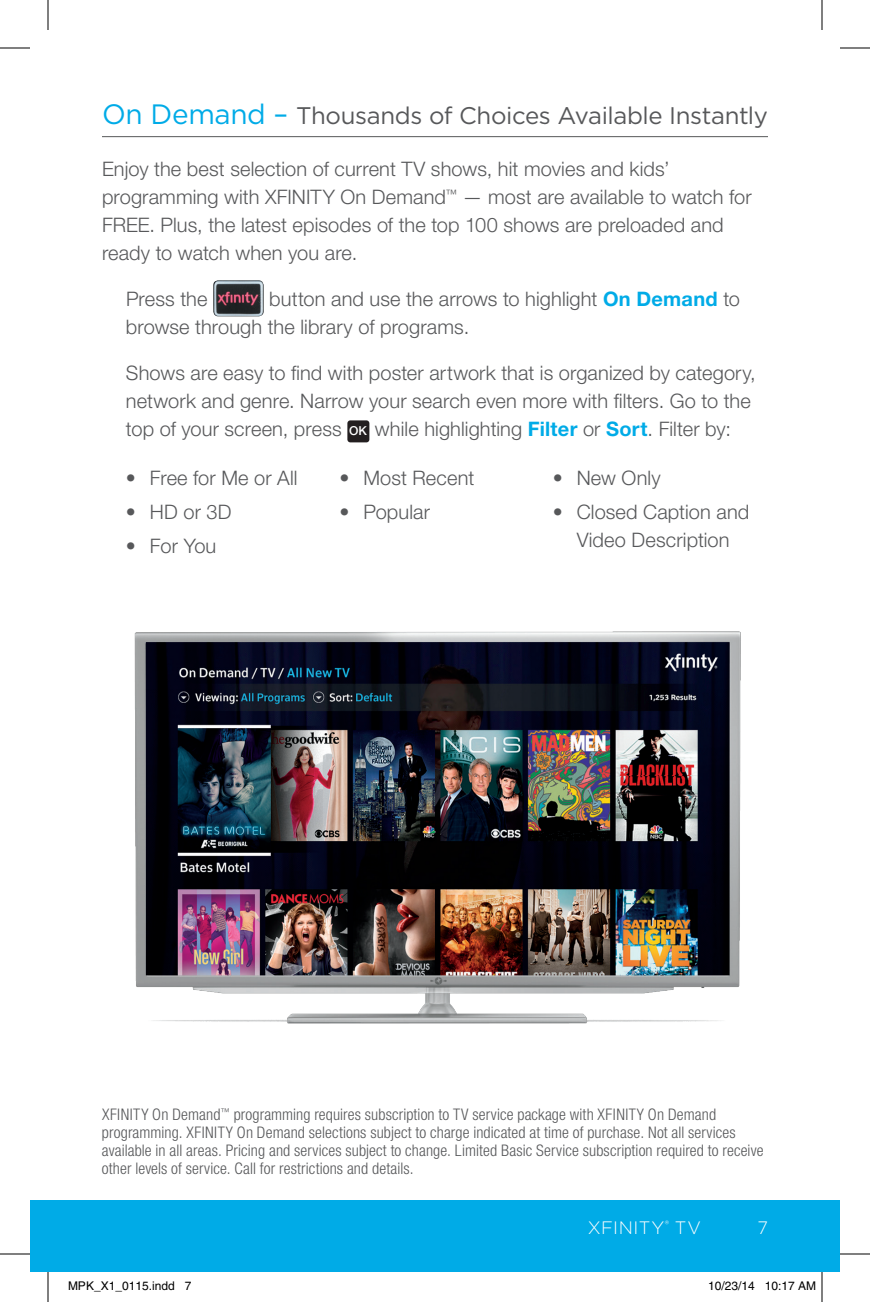
<style>
.page{position:relative;width:870px;height:1302px;background:#fff}
.page>*{position:absolute;margin:0;border:0;box-sizing:border-box;transform-origin:0 0}
.t1{font:24px "Gotham";letter-spacing:-.015em;color:#57585a}
.t2{font:300 20px/28px "Helvetica Neue LT Std";letter-spacing:.005em;color:#57585a}
.t3{font:300 18px "Gotham";letter-spacing:.03em;color:#fff}
.t4{font:300 condensed 16px/18px "Helvetica Neue LT Std";letter-spacing:.01em;color:#57585a}
.t5{font:12px "Helvetica";color:#000}
.s1{font-size:28px;color:#00abe7}
.s2{font-weight:700;color:#00abe7}
</style>
<div class="page">
<div style="left:30px;top:1200px;width:18px;height:72px;background:#00abe7"></div>
<div style="left:48px;top:1200px;width:792px;height:72px;background:#00abe7"></div>
<hr style="left:102px;top:136px;width:666px;height:1px;background:#57585a">
<img style="left:213px;top:280px;width:51px;height:36px">
<div style="left:347px;top:420px;width:22px;height:22px;background:#231f20;border-radius:3px"></div>
<img style="left:134px;top:631px;width:607px;height:393px">
<hr style="left:0;top:48px;width:30px;height:1px;background:#000">
<hr style="left:840px;top:48px;width:30px;height:1px;background:#000">
<hr style="left:0;top:1254px;width:30px;height:1px;background:#000">
<hr style="left:840px;top:1254px;width:30px;height:1px;background:#000">
<hr style="left:48px;top:0;width:1px;height:30px;background:#000">
<hr style="left:48px;top:1272px;width:1px;height:30px;background:#000">
<hr style="left:822px;top:0;width:1px;height:30px;background:#000">
<hr style="left:822px;top:1272px;width:1px;height:30px;background:#000">
<div style="left:123px;top:1282px;width:5px;height:8px;border:1px solid #fff;border-radius:50%"></div>
<div style="left:122px;top:1281px;width:7px;height:10px;border:1px solid #fff;border-radius:50%"></div>
<h3 class="t1" style="left:102px;top:101px;width:667px"><span class="s1">On Demand –</span> Thousands of Choices Available Instantly</h3>
<p class="t2" style="left:102px;top:155px;width:651px">Enjoy the best selection of current TV shows, hit movies and kids’ programming with XFINITY On Demand<sup>™</sup> — most are available to watch for FREE. Plus, the latest episodes of the top 100 shows are preloaded and ready to watch when you are.</p>
<p class="t2" style="left:126px;top:285px;width:83px">Press the</p>
<p class="t2" style="left:126px;top:285px;width:616px;text-indent:143px">button and use the arrows to highlight <span class="s2">On Demand</span> to browse through the library of programs.</p>
<p class="t2" style="left:126px;top:359px;width:631px">Shows are easy to find with poster artwork that is organized by category, network and genre. Narrow your search even more with filters. Go to the top of your screen, press</p>
<p class="t2" style="left:375px;top:415px;width:358px">while highlighting <span class="s2">Filter</span> or <span class="s2">Sort</span>. Filter by:</p>
<p class="t2" style="left:126px;top:463px;width:173px">• Free for Me or All</p>
<p class="t2" style="left:126px;top:497px;width:107px">• HD or 3D</p>
<p class="t2" style="left:126px;top:531px;width:92px">• For You</p>
<p class="t2" style="left:339px;top:463px;width:137px">• Most Recent</p>
<p class="t2" style="left:339px;top:497px;width:92px">• Popular</p>
<p class="t2" style="left:553px;top:463px;width:110px">• New Only</p>
<p class="t2" style="left:553px;top:497px;width:198px;text-align:center">• Closed Caption and<br>Video Description</p>
<p class="t4" style="left:102px;top:1105px;width:663px">XFINITY On Demand<sup>™</sup> programming requires subscription to TV service package with XFINITY On Demand programming. XFINITY On Demand selections subject to charge indicated at time of purchase. Not all services available in all areas. Pricing and services subject to change. Limited Basic Service subscription required to receive other levels of service. Call for restrictions and details.</p>
<p class="t3" style="left:588px;top:1216px;width:115px">XFINITY<sup>®</sup> TV</p>
<p class="t3" style="left:757px;top:1216px;width:12px">7</p>
<p class="t5" style="left:68px;top:1279px;width:125px">MPK_X1_0115.indd 7</p>
<p class="t5" style="left:708px;top:1279px;width:110px">10/23/14 10:17 AM</p>
</div>
